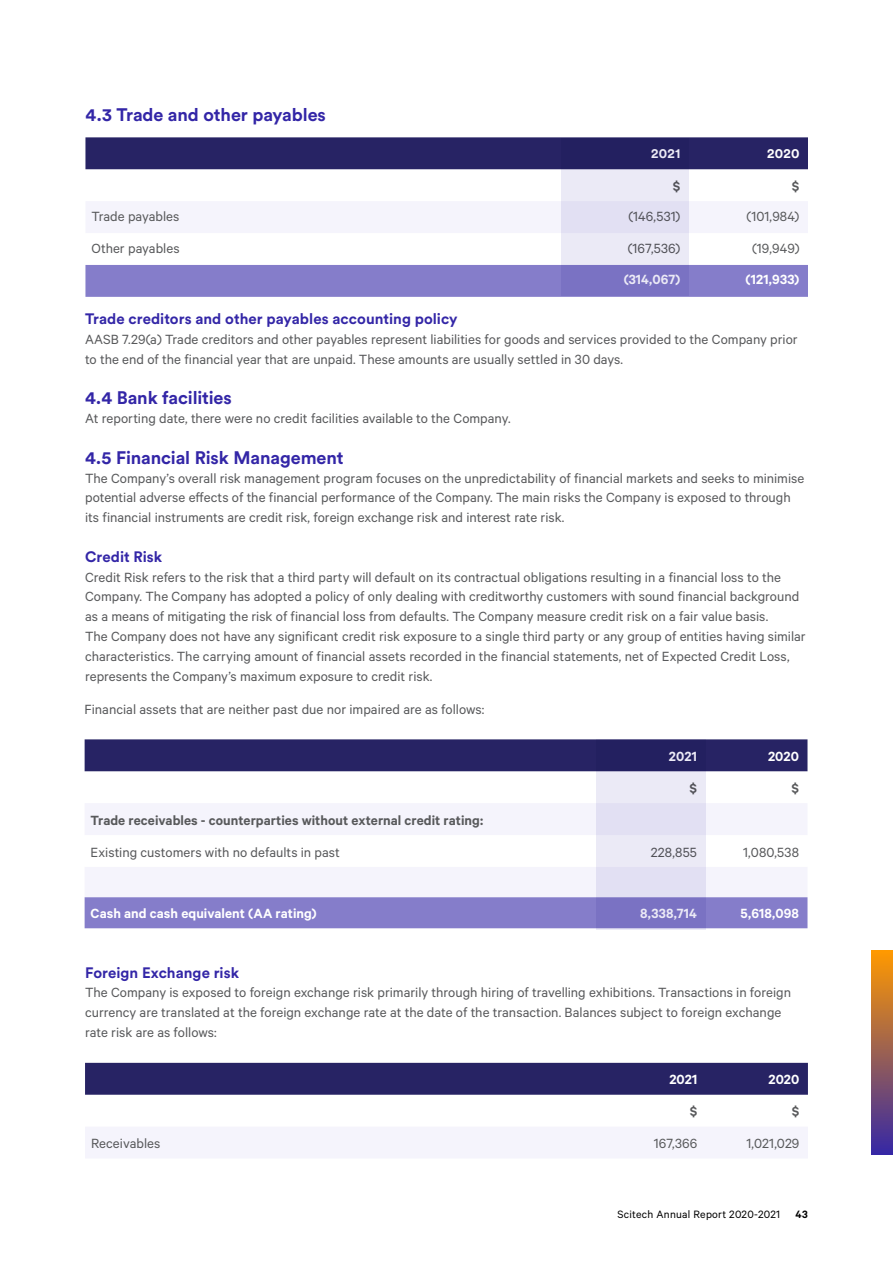
<style>
.page{position:relative;width:893px;height:1263px;background:#fff}
.page>*{position:absolute;margin:0;border:0;box-sizing:border-box;transform-origin:0 0}
.t1{font:700 18px "Circular Std";letter-spacing:-.005em;color:#3326a7}
.t2{font:15px/19.8px "Calibre";color:#58595b}
.t3{font:600 15px "Calibre";letter-spacing:.005em;color:#fff}
.t4{font:700 15px "Circular Std";letter-spacing:.005em;color:#3326a7}
.t5{font:600 15px "Calibre";letter-spacing:.005em;color:#58595b}
.t6{font:700 13.5px "Circular Std";letter-spacing:.02em;color:#fff}
.t7{font:12px "Calibre";letter-spacing:.02em;color:#000}
.t8{font:600 12px "Calibre";color:#000}
</style>
<div class="page">
<div style="left:85px;top:739px;width:722px;height:32px;background:#272364"></div>
<svg style="left:85px;top:803px;width:722px;height:94px;fill:#f5f4fc"></svg>
<div style="left:85px;top:897px;width:722px;height:31px;background:#857dca"></div>
<svg style="left:597px;top:739px;width:109px;height:190px;background:#b4b1d3"></svg>
<div style="left:85px;top:137px;width:723px;height:32px;background:#272364"></div>
<div style="left:86px;top:202px;width:722px;height:31px;background:#f5f4fc"></div>
<div style="left:85px;top:265px;width:723px;height:32px;background:#857dca"></div>
<svg style="left:561px;top:138px;width:128px;height:158px;background:#aba8cd"></svg>
<div style="left:85px;top:1063px;width:723px;height:32px;background:#272364"></div>
<div style="left:85px;top:1127px;width:723px;height:31px;background:#f5f4fc"></div>
<div style="left:872px;top:950px;width:21px;height:204px;background:linear-gradient(to bottom,#ff9a00,#3728a4)"></div>
<p class="t1" style="left:85px;top:103px;width:242px">4.3 Trade and other payables</p>
<p class="t6" style="left:651px;top:145px;width:31px">2021</p>
<p class="t6" style="left:767px;top:145px;width:34px">2020</p>
<p class="t5" style="left:673px;top:177px;width:9px">$</p>
<p class="t5" style="left:792px;top:177px;width:9px">$</p>
<p class="t2" style="left:91px;top:206px;width:90px">Trade payables</p>
<p class="t2" style="left:628px;top:206px;width:53px">(146,531)</p>
<p class="t2" style="left:746px;top:206px;width:54px">(101,984)</p>
<p class="t2" style="left:91px;top:238px;width:90px">Other payables</p>
<p class="t2" style="left:628px;top:238px;width:54px">(167,536)</p>
<p class="t2" style="left:752px;top:238px;width:49px">(19,949)</p>
<p class="t3" style="left:624px;top:270px;width:58px">(314,067)</p>
<p class="t3" style="left:746px;top:270px;width:55px">(121,933)</p>
<p class="t4" style="left:85px;top:309px;width:374px">Trade creditors and other payables accounting policy</p>
<p class="t2" style="left:85px;top:329px;width:714px">AASB 7.29(a) Trade creditors and other payables represent liabilities for goods and services provided to the Company prior to the end of the financial year that are unpaid. These amounts are usually settled in 30 days.</p>
<p class="t1" style="left:85px;top:386px;width:148px">4.4 Bank facilities</p>
<p class="t2" style="left:85px;top:408px;width:427px">At reporting date, there were no credit facilities available to the Company.</p>
<p class="t1" style="left:85px;top:446px;width:260px">4.5 Financial Risk Management</p>
<p class="t2" style="left:85px;top:467px;width:721px">The Company’s overall risk management program focuses on the unpredictability of financial markets and seeks to minimise potential adverse effects of the financial performance of the Company. The main risks the Company is exposed to through its financial instruments are credit risk, foreign exchange risk and interest rate risk.</p>
<p class="t4" style="left:85px;top:547px;width:79px">Credit Risk</p>
<p class="t2" style="left:85px;top:566px;width:722px">Credit Risk refers to the risk that a third party will default on its contractual obligations resulting in a financial loss to the Company. The Company has adopted a policy of only dealing with creditworthy customers with sound financial background as a means of mitigating the risk of financial loss from defaults. The Company measure credit risk on a fair value basis.<br>The Company does not have any significant credit risk exposure to a single third party or any group of entities having similar characteristics. The carrying amount of financial assets recorded in the financial statements, net of Expected Credit Loss, represents the Company’s maximum exposure to credit risk.</p>
<p class="t2" style="left:85px;top:698px;width:401px">Financial assets that are neither past due nor impaired are as follows:</p>
<p class="t3" style="left:669px;top:747px;width:30px">2021</p>
<p class="t3" style="left:768px;top:747px;width:33px">2020</p>
<p class="t5" style="left:689px;top:779px;width:9px">$</p>
<p class="t5" style="left:791px;top:779px;width:9px">$</p>
<p class="t5" style="left:91px;top:811px;width:394px">Trade receivables - counterparties without external credit rating:</p>
<p class="t2" style="left:91px;top:841px;width:251px">Existing customers with no defaults in past</p>
<p class="t2" style="left:651px;top:841px;width:48px">228,855</p>
<p class="t2" style="left:743px;top:841px;width:57px">1,080,538</p>
<p class="t3" style="left:91px;top:905px;width:228px">Cash and cash equivalent (AA rating)</p>
<p class="t3" style="left:640px;top:905px;width:58px">8,338,714</p>
<p class="t3" style="left:741px;top:905px;width:60px">5,618,098</p>
<p class="t4" style="left:85px;top:963px;width:155px">Foreign Exchange risk</p>
<p class="t2" style="left:85px;top:982px;width:707px">The Company is exposed to foreign exchange risk primarily through hiring of travelling exhibitions. Transactions in foreign currency are translated at the foreign exchange rate at the date of the transaction. Balances subject to foreign exchange rate risk are as follows:</p>
<p class="t3" style="left:669px;top:1071px;width:30px">2021</p>
<p class="t3" style="left:768px;top:1071px;width:33px">2020</p>
<p class="t5" style="left:690px;top:1103px;width:9px">$</p>
<p class="t5" style="left:792px;top:1103px;width:9px">$</p>
<p class="t2" style="left:91px;top:1133px;width:71px">Receivables</p>
<p class="t2" style="left:654px;top:1133px;width:45px">167,366</p>
<p class="t2" style="left:746px;top:1133px;width:54px">1,021,029</p>
<p class="t7" style="left:617px;top:1207px;width:164px">Scitech Annual Report 2020-2021</p>
<p class="t8" style="left:796px;top:1207px;width:14px">43</p>
</div>
